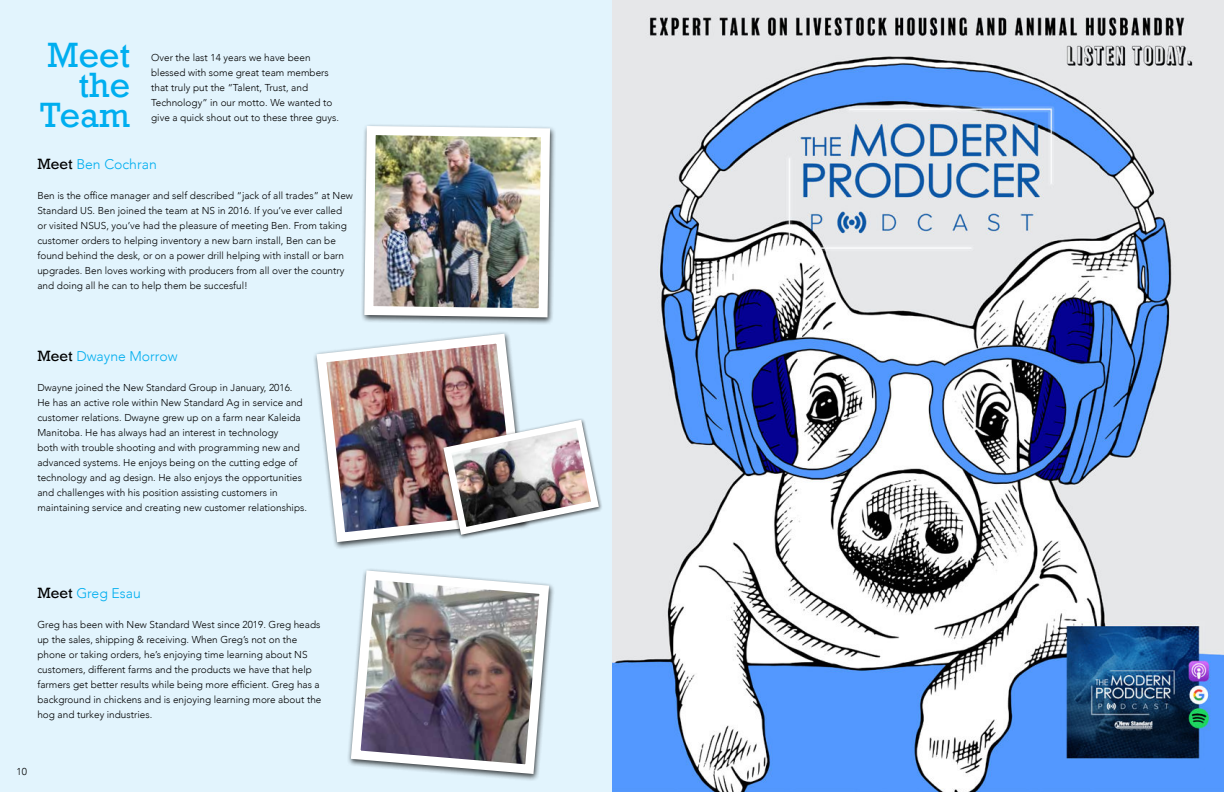
<style>
.page{position:relative;width:1224px;height:792px;background:#fff}
.page>*{position:absolute;margin:0;border:0;box-sizing:border-box;transform-origin:0 0}
.t1{font:33px/30px "Rockwell";color:#00aeef;text-align:right}
.t2{font:300 14px "Avenir";color:#00aeef}
.t3{font:300 10px/15px "Avenir";color:#000}
.s1{font-family:"Rockwell";font-weight:400;color:#000}
</style>
<div class="page">
<div style="left:0;top:0;width:612px;height:792px;background:#e2f4fd"></div>
<img style="left:613px;top:0;width:611px;height:792px">
<div style="left:360px;top:123px;width:197px;height:202px;background:#000;opacity:.75"></div>
<img style="left:360px;top:123px;width:195px;height:199px">
<img style="left:348px;top:569px;width:206px;height:210px">
<img style="left:314px;top:332px;width:204px;height:215px">
<img style="left:439px;top:416px;width:163px;height:123px">
<h1 class="t1" style="left:40px;top:41px;width:92px">Meet the<br>Team</h1>
<p class="t3" style="left:151px;top:50px;width:189px">Over the last 14 years we have been blessed with some great team members that truly put the “Talent, Trust, and Technology” in our motto. We wanted to give a quick shout out to these three guys.</p>
<h2 class="t2" style="left:37px;top:158px;width:121px"><span class="s1">Meet</span> Ben Cochran</h2>
<p class="t3" style="left:37px;top:188px;width:317px">Ben is the office manager and self described “jack of all trades” at New Standard US. Ben joined the team at NS in 2016. If you’ve ever called or visited NSUS, you’ve had the pleasure of meeting Ben. From taking customer orders to helping inventory a new barn install, Ben can be found behind the desk, or on a power drill helping with install or barn upgrades. Ben loves working with producers from all over the country and doing all he can to help them be succesful!</p>
<h2 class="t2" style="left:37px;top:350px;width:142px"><span class="s1">Meet</span> Dwayne Morrow</h2>
<p class="t3" style="left:37px;top:381px;width:271px">Dwayne joined the New Standard Group in January, 2016.<br>He has an active role within New Standard Ag in service and customer relations. Dwayne grew up on a farm near Kaleida Manitoba. He has always had an interest in technology<br>both with trouble shooting and with programming new and advanced systems. He enjoys being on the cutting edge of technology and ag design. He also enjoys the opportunities and challenges with his position assisting customers in maintaining service and creating new customer relationships.</p>
<h2 class="t2" style="left:37px;top:588px;width:105px"><span class="s1">Meet</span> Greg Esau</h2>
<p class="t3" style="left:37px;top:618px;width:286px">Greg has been with New Standard West since 2019. Greg heads up the sales, shipping &amp; receiving. When Greg’s not on the phone or taking orders, he’s enjoying time learning about NS customers, different farms and the products we have that help farmers get better results while being more efficient. Greg has a background in chickens and is enjoying learning more about the hog and turkey industries.</p>
<p class="t3" style="left:17px;top:765px;width:12px">10</p>
</div>
